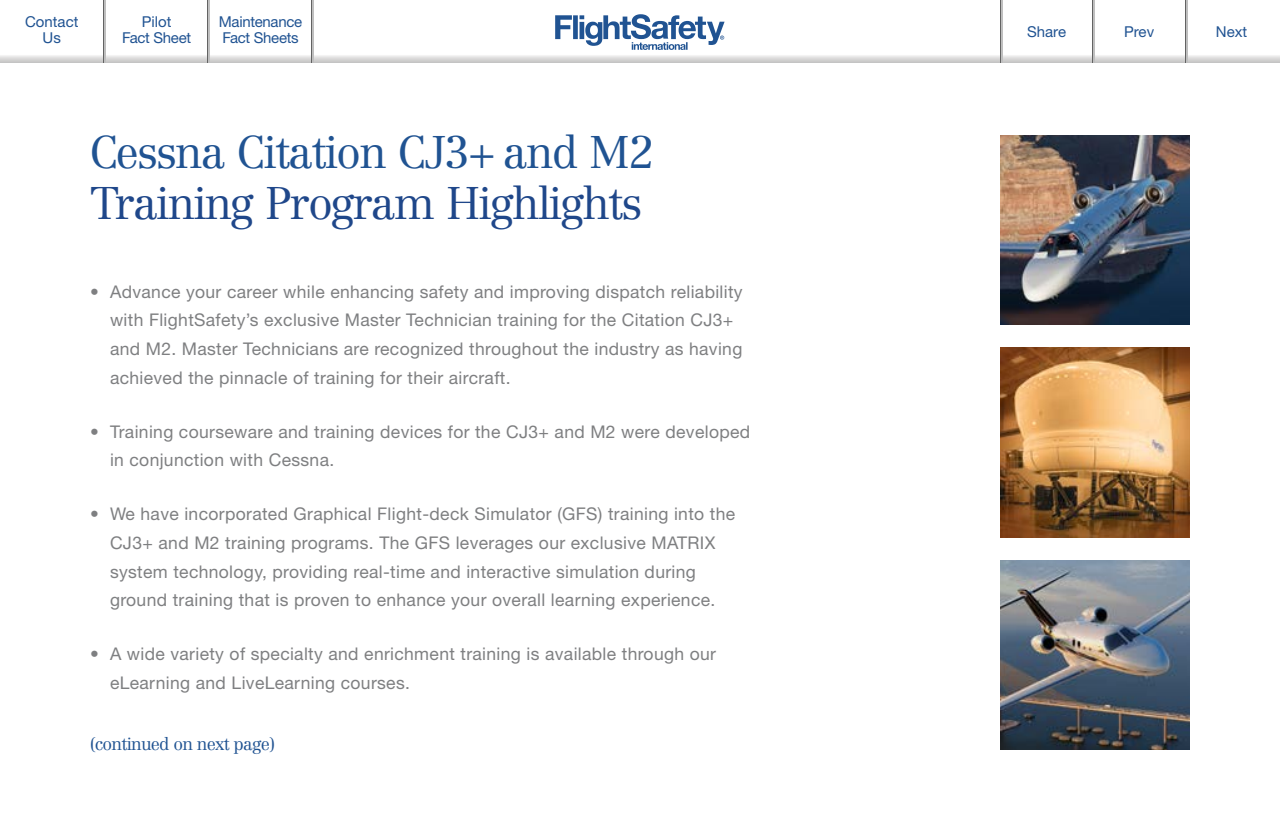
<style>
.page{position:relative;width:1280px;height:840px;background:#fff}
.page>*{position:absolute;margin:0;border:0;box-sizing:border-box;transform-origin:0 0}
.t1{font:300 45px "Centennial";letter-spacing:-.04em;color:#1f478a}
.t2{font:300 45px "Centennial";letter-spacing:-.04em;color:#205392}
.t3{font:17.5px/28.8px "Helvetica Neue";letter-spacing:.02em;color:#7e7f81}
.t4{font:300 17.5px "Centennial";letter-spacing:-.04em;color:#205392}
.t5{font:15px/16.2px "Helvetica Neue";letter-spacing:-.02em;color:#205392}
.t6{font:15px/16.2px "Helvetica Neue";color:#205392;text-align:center}
</style>
<div class="page">
<svg style="left:555px;top:14px;width:170px;height:36px"></svg>
<svg style="left:0;top:54px;width:1280px;height:8px"></svg>
<hr style="left:104px;top:0;width:1px;height:62px;background:#636363">
<hr style="left:105px;top:0;width:1px;height:62px;background:#bfbfbf">
<hr style="left:207px;top:0;width:2px;height:62px;background:#636363">
<hr style="left:209px;top:0;width:1px;height:62px;background:#bfbfbf">
<hr style="left:311px;top:0;width:1px;height:62px;background:#636363">
<hr style="left:312px;top:0;width:2px;height:62px;background:#bfbfbf">
<hr style="left:1000px;top:0;width:1px;height:62px;background:#636363">
<hr style="left:1001px;top:0;width:1px;height:62px;background:#bfbfbf">
<hr style="left:1092px;top:0;width:2px;height:62px;background:#636363">
<hr style="left:1094px;top:0;width:1px;height:62px;background:#bfbfbf">
<hr style="left:1185px;top:0;width:1px;height:62px;background:#636363">
<hr style="left:1186px;top:0;width:2px;height:62px;background:#bfbfbf">
<img style="left:1000px;top:560px;width:190px;height:190px">
<img style="left:1000px;top:348px;width:190px;height:190px">
<img style="left:1000px;top:135px;width:190px;height:190px">
<p class="t6" style="left:25px;top:13px;width:55px">Contact<br>Us</p>
<p class="t5" style="left:219px;top:13px;width:85px">Maintenance<br>Fact Sheets</p>
<p class="t5" style="left:122px;top:13px;width:70px;text-align:center">Pilot<br>Fact Sheet</p>
<p class="t5" style="left:1027px;top:23px;width:40px">Share</p>
<p class="t5" style="left:1124px;top:23px;width:32px">Prev</p>
<p class="t5" style="left:1216px;top:23px;width:33px">Next</p>
<h1 class="t2" style="left:90px;top:125px;width:566px">Cessna Citation CJ3+ and M2</h1>
<h1 class="t1" style="left:90px;top:176px;width:554px">Training Program Highlights</h1>
<p class="t3" style="left:110px;top:277px;width:634px;text-indent:-20px">• Advance your career while enhancing safety and improving dispatch reliability with FlightSafety’s exclusive Master Technician training for the Citation CJ3+ and M2. Master Technicians are recognized throughout the industry as having achieved the pinnacle of training for their aircraft.</p>
<p class="t3" style="left:110px;top:417px;width:642px;text-indent:-20px">• Training courseware and training devices for the CJ3+ and M2 were developed in conjunction with Cessna.</p>
<p class="t3" style="left:110px;top:499px;width:627px;text-indent:-20px">• We have incorporated Graphical Flight-deck Simulator (GFS) training into the CJ3+ and M2 training programs. The GFS leverages our exclusive MATRIX system technology, providing real-time and interactive simulation during ground training that is proven to enhance your overall learning experience.</p>
<p class="t3" style="left:110px;top:639px;width:608px;text-indent:-20px">• A wide variety of specialty and enrichment training is available through our eLearning and LiveLearning courses.</p>
<p class="t4" style="left:90px;top:733px;width:186px">(continued on next page)</p>
</div>
